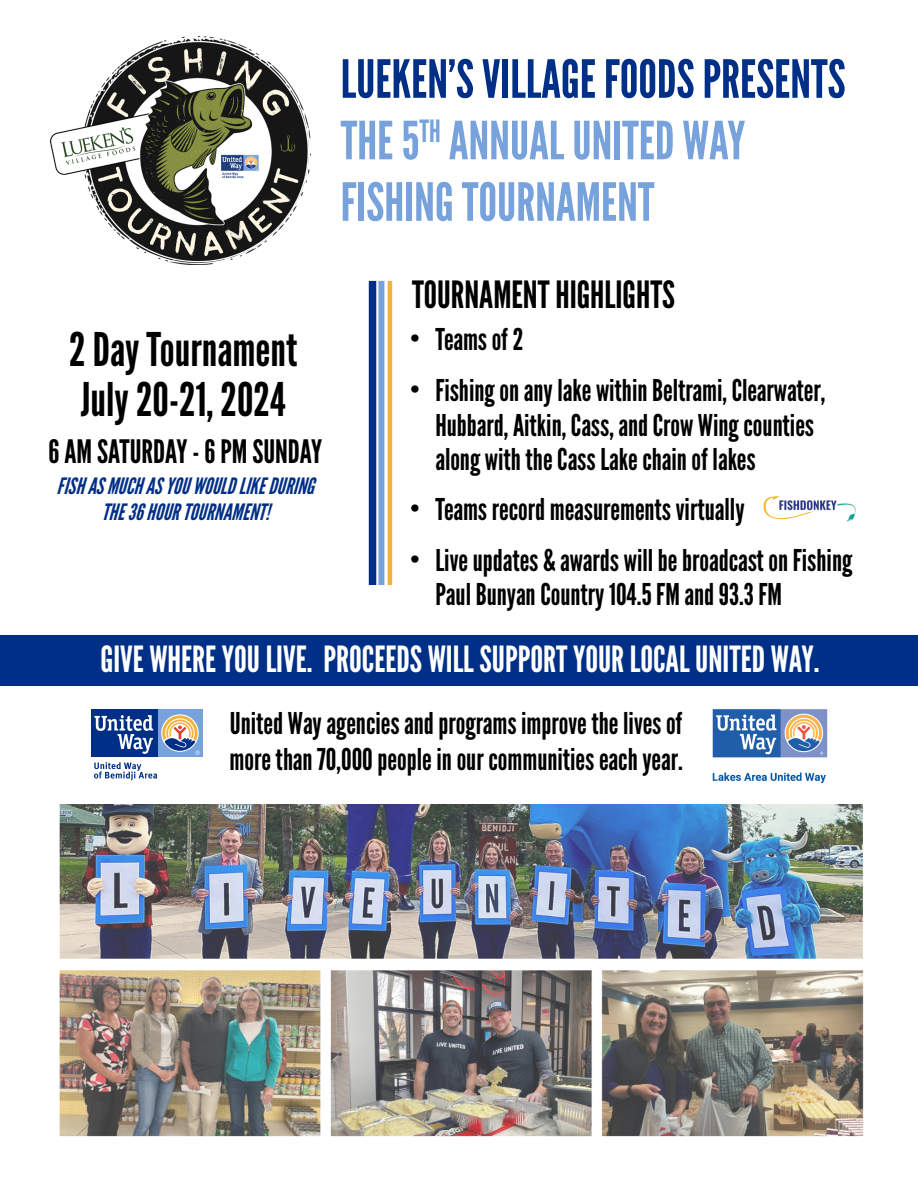
<style>
.page{position:relative;width:918px;height:1188px;background:#fff}
.page>*{position:absolute;margin:0;border:0;box-sizing:border-box;transform-origin:0 0}
.t1{font:52.5px/61.5px "League Gothic";color:#77a2dc}
.t2{font:46.35px/49.8px "League Gothic";color:#000}
.t3{font:37.5px "League Gothic";color:#000}
.t4{font:36px "League Gothic";color:#fff}
.t5{font:32.25px "League Gothic";color:#000}
.t6{font:30px/34.5px "League Gothic";color:#000}
.t7{font:italic 22.5px/25.5px "League Gothic";color:#002f87;text-align:center}
.s1{color:#002f87}
</style>
<div class="page">
<div style="left:0;top:635px;width:918px;height:51px;background:#002f87"></div>
<img style="left:51px;top:37px;width:260px;height:228px">
<div style="left:369px;top:281px;width:7px;height:304px;background:#002f87"></div>
<hr style="left:388px;top:281px;width:4px;height:304px;background:#f3b336">
<img style="left:763px;top:496px;width:93px;height:26px">
<div style="left:378px;top:281px;width:6px;height:304px;background:#77a2dc"></div>
<img style="left:59px;top:805px;width:805px;height:332px">
<div style="left:157px;top:710px;width:46px;height:47px;background:#77a2dc"></div>
<svg style="left:161px;top:714px;width:38px;height:38px"></svg>
<div style="left:91px;top:710px;width:66px;height:47px;background:#002f87"></div>
<svg style="left:94px;top:715px;width:59px;height:39px"></svg>
<svg style="left:94px;top:762px;width:63px;height:18px"></svg>
<svg style="left:162px;top:715px;width:38px;height:40px"></svg>
<img style="left:712px;top:709px;width:116px;height:75px">
<h1 class="t1" style="left:341px;top:49px;width:506px"><span class="s1">LUEKEN’S VILLAGE FOODS PRESENTS<br></span>THE 5<sup>TH</sup> ANNUAL UNITED WAY<br>FISHING TOURNAMENT</h1>
<p class="t3" style="left:412px;top:273px;width:264px">TOURNAMENT HIGHLIGHTS</p>
<h2 class="t2" style="left:69px;top:325px;width:230px">2 Day Tournament<br>July 20-21, 2024</h2>
<p class="t6" style="left:410px;top:322px;width:115px">• Teams of 2</p>
<p class="t6" style="left:435px;top:373px;width:391px;text-indent:-25px">• Fishing on any lake within Beltrami, Clearwater,<br>Hubbard, Aitkin, Cass, and Crow Wing counties along with the Cass Lake chain of lakes</p>
<p class="t6" style="left:410px;top:492px;width:336px">• Teams record measurements virtually</p>
<p class="t6" style="left:435px;top:543px;width:418px;text-indent:-25px">• Live updates &amp; awards will be broadcast on Fishing<br>Paul Bunyan Country 104.5 FM and 93.3 FM</p>
<p class="t5" style="left:48px;top:432px;width:275px">6 AM SATURDAY - 6 PM SUNDAY</p>
<p class="t7" style="left:57px;top:473px;width:266px">FISHASMUCHASYOUWOULDLIKEDURING<br>THE36HOURTOURNAMENT!</p>
<p class="t4" style="left:100px;top:638px;width:721px">GIVE WHERE YOU LIVE. PROCEEDS WILL SUPPORT YOUR LOCAL UNITED WAY.</p>
<p class="t6" style="left:230px;top:706px;width:455px;line-height:36px">United Way agencies and programs improve the lives of more than 70,000 people in our communities each year.</p>
</div>
